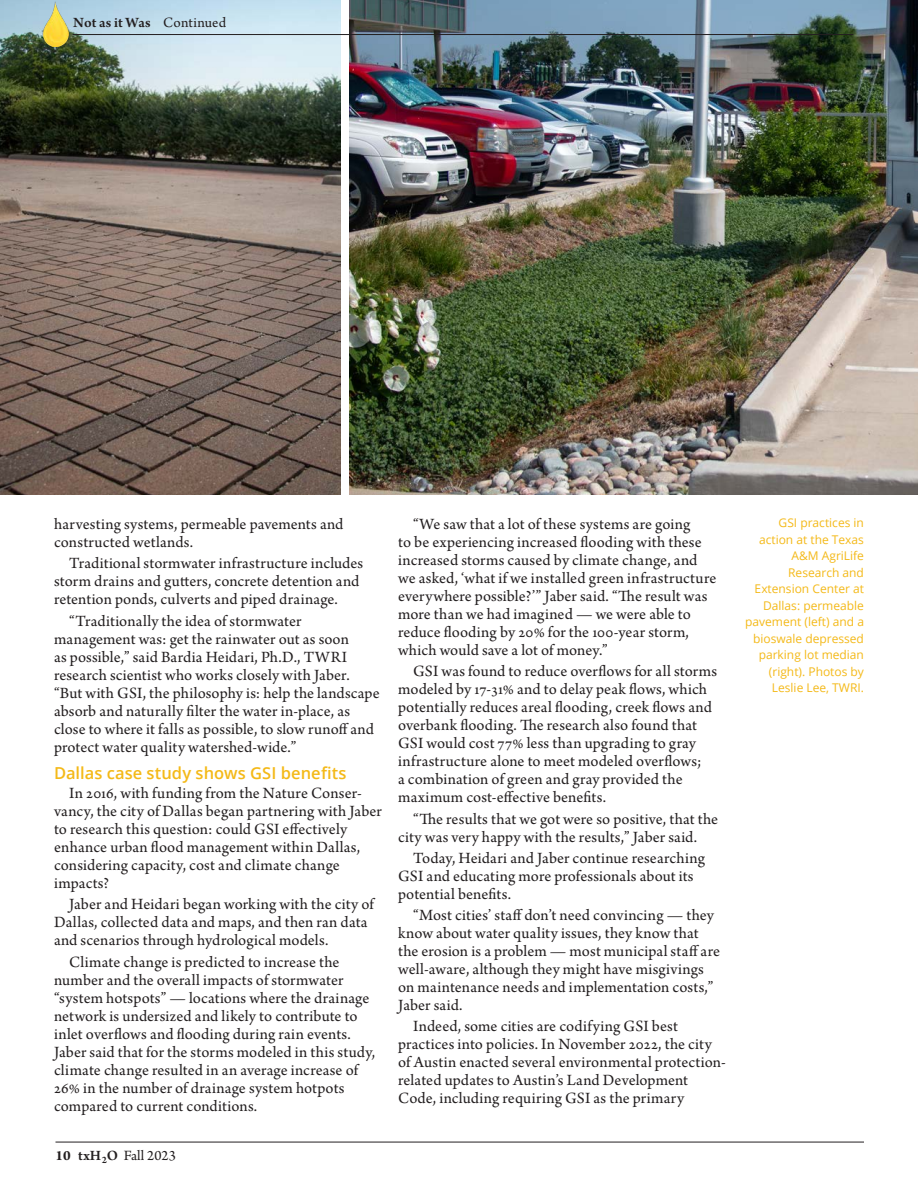
<style>
.page{position:relative;width:918px;height:1188px;background:#fff}
.page>*{position:absolute;margin:0;border:0;box-sizing:border-box;transform-origin:0 0}
.body{font:16.5px/18px "Arno Pro";letter-spacing:.005em;color:#231f20}
.Subhead{font:600 16.5px "Open Sans";letter-spacing:.005em;color:#f4b918}
.StoryBy_PageFurnitureTop{font:600 15px "Arno Pro";color:#231f20}
.t1{font:15px "Arno Pro";color:#231f20}
.t2{font:12px/16.5px "Open Sans";color:#f4b918;text-align:right}
.s1{font-weight:400}
.s2{font-weight:700}
.s3{font-weight:600}
</style>
<div class="page">
<img style="left:350px;top:0;width:568px;height:494px">
<img style="left:0;top:0;width:341px;height:494px">
<hr style="left:56px;top:1142px;width:808px;height:1px;background:#231f20">
<img style="left:42px;top:1px;width:27px;height:46px">
<hr style="left:73px;top:34px;width:780px;height:1px;background:#231f20">
<p class="StoryBy_PageFurnitureTop" style="left:73px;top:14px;width:154px">Not as it Was <span class="s1">Continued</span></p>
<p class="body" style="left:54px;top:516px;width:291px">harvesting systems, permeable pavements and constructed wetlands.</p>
<p class="body" style="left:54px;top:555px;width:311px;text-indent:15px">Traditional stormwater infrastructure includes storm drains and gutters, concrete detention and retention ponds, culverts and piped drainage.</p>
<p class="body" style="left:54px;top:613px;width:327px;text-indent:15px">“Traditionally the idea of stormwater management was: get the rainwater out as soon<br>as possible,” said Bardia Heidari, Ph.D., TWRI research scientist who works closely with Jaber. “But with GSI, the philosophy is: help the landscape absorb and naturally filter the water in-place, as close to where it falls as possible, to slow runoff and protect water quality watershed-wide.”</p>
<p class="Subhead" style="left:54px;top:762px;width:294px">Dallas case study shows GSI benefits</p>
<p class="body" style="left:54px;top:785px;width:329px;text-indent:15px">In 2016, with funding from the Nature Conser&shy;vancy, the city of Dallas began partnering with Jaber to research this question: could GSI effectively enhance urban flood management within Dallas, considering capacity, cost and climate change impacts?</p>
<p class="body" style="left:54px;top:896px;width:321px;text-indent:15px">Jaber and Heidari began working with the city of<br>Dallas, collected data and maps, and then ran data and scenarios through hydrological models.</p>
<p class="body" style="left:54px;top:954px;width:323px;text-indent:15px">Climate change is predicted to increase the number and the overall impacts of stormwater “system hotspots” — locations where the drainage network is undersized and likely to contribute to inlet overflows and flooding during rain events.<br>Jaber said that for the storms modeled in this study, climate change resulted in an average increase of 26% in the number of drainage system hotpots compared to current conditions.</p>
<p class="t1" style="left:56px;top:1147px;width:122px"><span class="s2">10</span> <span class="s3">txH</span><sub>2</sub><span class="s3">O</span> Fall 2023</p>
<p class="body" style="left:398px;top:516px;width:320px;text-indent:15px">“We saw that a lot of these systems are going<br>to be experiencing increased flooding with these increased storms caused by climate change, and we asked, ‘what if we installed green infrastructure everywhere possible?’” Jaber said. “The result was more than we had imagined — we were able to reduce flooding by 20% for the 100-year storm, which would save a lot of money.”</p>
<p class="body" style="left:398px;top:663px;width:320px;text-indent:15px">GSI was found to reduce overflows for all storms modeled by 17-31% and to delay peak flows, which potentially reduces areal flooding, creek flows and overbank flooding. The research also found that GSI would cost 77% less than upgrading to gray infrastructure alone to meet modeled overflows;<br>a combination of green and gray provided the maximum cost-effective benefits.</p>
<p class="body" style="left:398px;top:811px;width:322px;text-indent:15px">“The results that we got were so positive, that the city was very happy with the results,” Jaber said.</p>
<p class="body" style="left:398px;top:850px;width:308px;text-indent:15px">Today, Heidari and Jaber continue researching<br>GSI and educating more professionals about its potential benefits.</p>
<p class="body" style="left:398px;top:907px;width:323px;text-indent:15px">“Most cities’ staff don’t need convincing — they know about water quality issues, they know that the erosion is a problem — most municipal staff are well-aware, although they might have misgivings on maintenance needs and implementation costs,” Jaber said.</p>
<p class="body" style="left:398px;top:1018px;width:329px;text-indent:15px">Indeed, some cities are codifying GSI best practices into policies. In November 2022, the city of Austin enacted several environmental protection&shy;related updates to Austin’s Land Development Code, including requiring GSI as the primary</p>
<p class="t2" style="left:745px;top:514px;width:120px">GSI practices in action at the Texas<br>A&amp;M AgriLife<br>Research and<br>Extension Center at<br>Dallas: permeable pavement (left) and a bioswale depressed parking lot median (right). Photos by<br>Leslie Lee, TWRI.</p>
</div>
